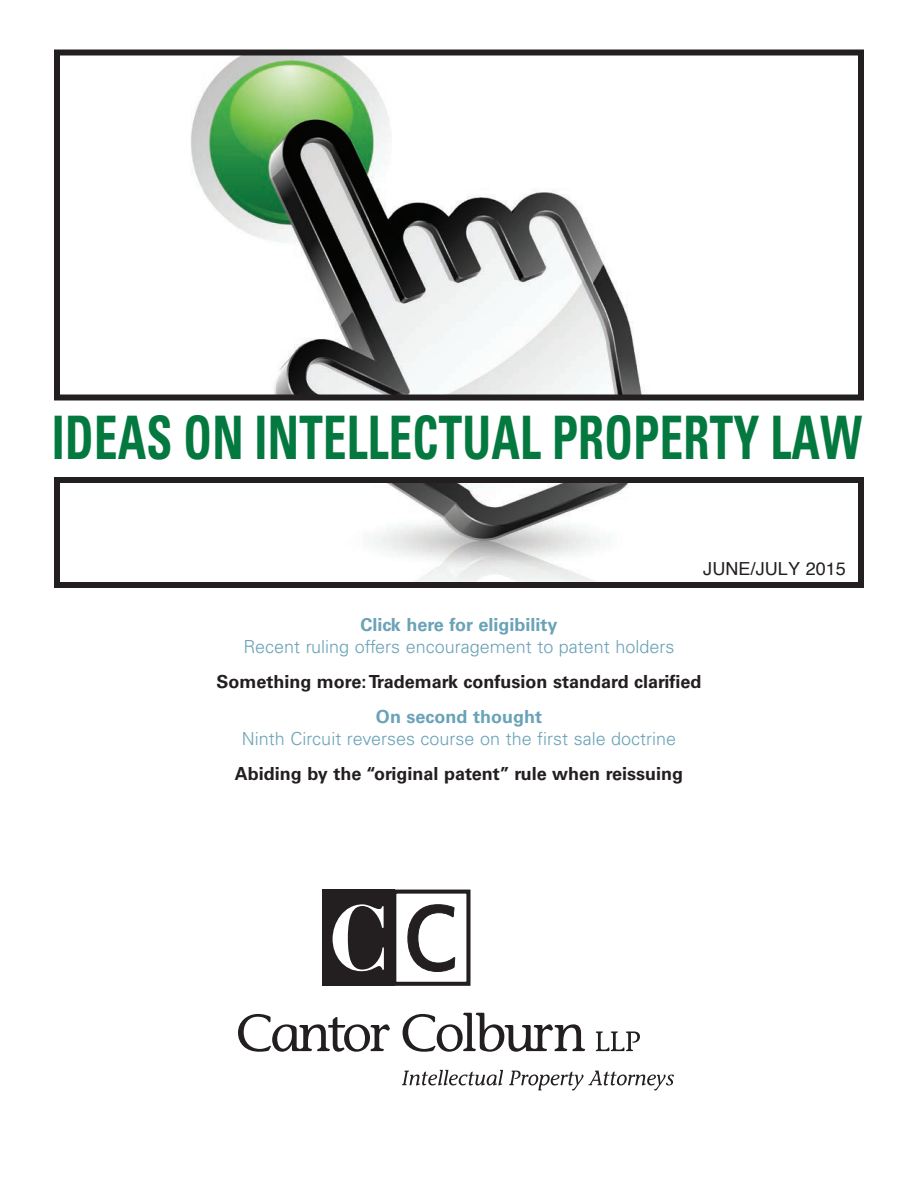
<style>
.page{position:relative;width:918px;height:1188px;background:#fff}
.page>*{position:absolute;margin:0;border:0;box-sizing:border-box;transform-origin:0 0}
.t1{font:700 condensed 60px "Univers LT Std";letter-spacing:.005em;color:#04793f;scale:.78 1}
.t2{font:300 18px "Univers LT Std";color:#6aa2b7}
.t3{font:700 18px "Univers LT Std";color:#231f20}
.t4{font:700 18px "Univers LT Std";color:#6aa2b7}
.t5{font:18px "Helvetica";letter-spacing:.005em;color:#231f20}
</style>
<div class="page">
<img style="left:190px;top:57px;width:455px;height:524px">
<div style="left:54px;top:50px;width:810px;height:538px;border:6px solid #231f20"></div>
<div style="left:45px;top:398px;width:824px;height:82px;background:#fff"></div>
<div style="left:54px;top:394px;width:810px;height:6px;background:#231f20"></div>
<div style="left:54px;top:477px;width:810px;height:6px;background:#231f20"></div>
<div style="left:322px;top:890px;width:73px;height:96px;background:#231f20"></div>
<div style="left:392px;top:890px;width:79px;height:96px;border:4px solid #231f20"></div>
<svg style="left:333px;top:904px;width:51px;height:67px"></svg>
<svg style="left:407px;top:904px;width:48px;height:68px"></svg>
<svg style="left:238px;top:1014px;width:152px;height:38px"></svg>
<svg style="left:403px;top:1013px;width:182px;height:39px"></svg>
<svg style="left:596px;top:1031px;width:44px;height:20px"></svg>
<svg style="left:402px;top:1070px;width:101px;height:16px"></svg>
<svg style="left:509px;top:1071px;width:165px;height:19px"></svg>
<h1 class="t1" style="left:52px;top:401px;width:1040px">IDEAS ON INTELLECTUAL PROPERTY LAW</h1>
<p class="t5" style="left:703px;top:555px;width:144px">JUNE/JULY 2015</p>
<p class="t4" style="left:360px;top:614px;width:199px">Click here for eligibility</p>
<p class="t2" style="left:244px;top:636px;width:432px">Recent ruling offers encouragement to patent holders</p>
<p class="t3" style="left:216px;top:671px;width:487px">Something more: Trademark confusion standard clarified</p>
<p class="t4" style="left:376px;top:706px;width:168px">On second thought</p>
<p class="t2" style="left:242px;top:728px;width:436px">Ninth Circuit reverses course on the first sale doctrine</p>
<p class="t3" style="left:235px;top:763px;width:450px">Abiding by the “original patent” rule when reissuing</p>
</div>
